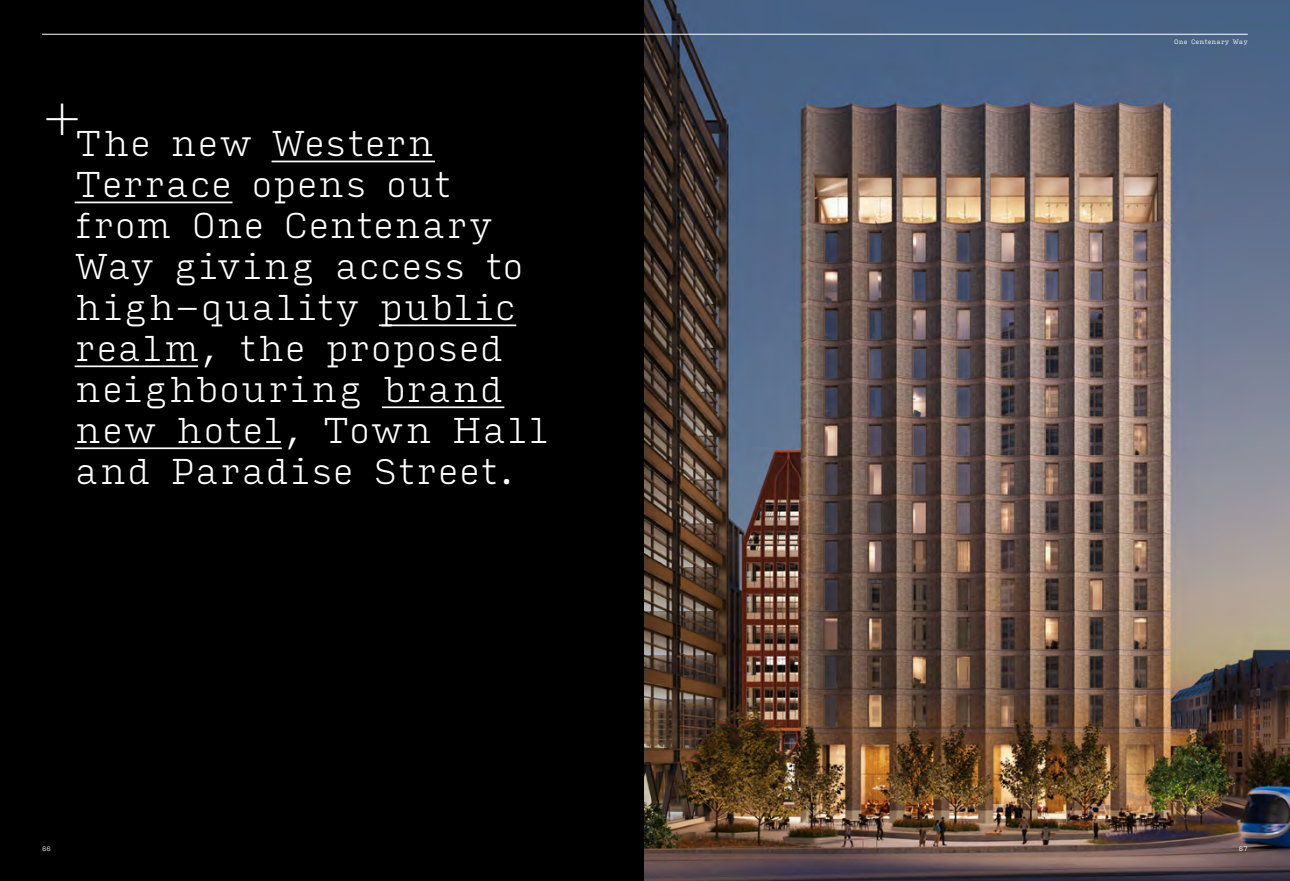
<style>
.page{position:relative;width:1290px;height:881px;background:#000}
.page>*{position:absolute;margin:0;border:0;box-sizing:border-box;transform-origin:0 0}
.t1{font:100 49px "Input Serif";color:#fff}
.t2{font:200 34.12px/40.9px "Input Serif";letter-spacing:-.015em;color:#fff}
.t3{font:300 6.12px "Input Serif";color:#fff}
</style>
<div class="page">
<img style="left:645px;top:0;width:645px;height:881px">
<hr style="left:42px;top:34px;width:1206px;height:1px;background:#fff">
<hr style="left:272px;top:161px;width:163px;height:1px;background:#fff">
<hr style="left:75px;top:201px;width:157px;height:2px;background:#fff">
<hr style="left:379px;top:324px;width:137px;height:2px;background:#fff">
<hr style="left:75px;top:365px;width:123px;height:2px;background:#fff">
<hr style="left:382px;top:406px;width:122px;height:2px;background:#fff">
<hr style="left:75px;top:447px;width:207px;height:2px;background:#fff">
<h1 class="t1" style="left:42px;top:73px;width:42px">+</h1>
<p class="t2" style="left:75px;top:121px;width:477px">The new Western<br>Terrace opens out from One Centenary<br>Way giving access to high-quality public realm, the proposed neighbouring brand new hotel, Town Hall and Paradise Street.</p>
<p class="t3" style="left:1174px;top:36px;width:75px">One Centenary Way</p>
<p class="t3" style="left:42px;top:843px;width:10px">66</p>
<p class="t3" style="left:1239px;top:843px;width:10px">67</p>
</div>
